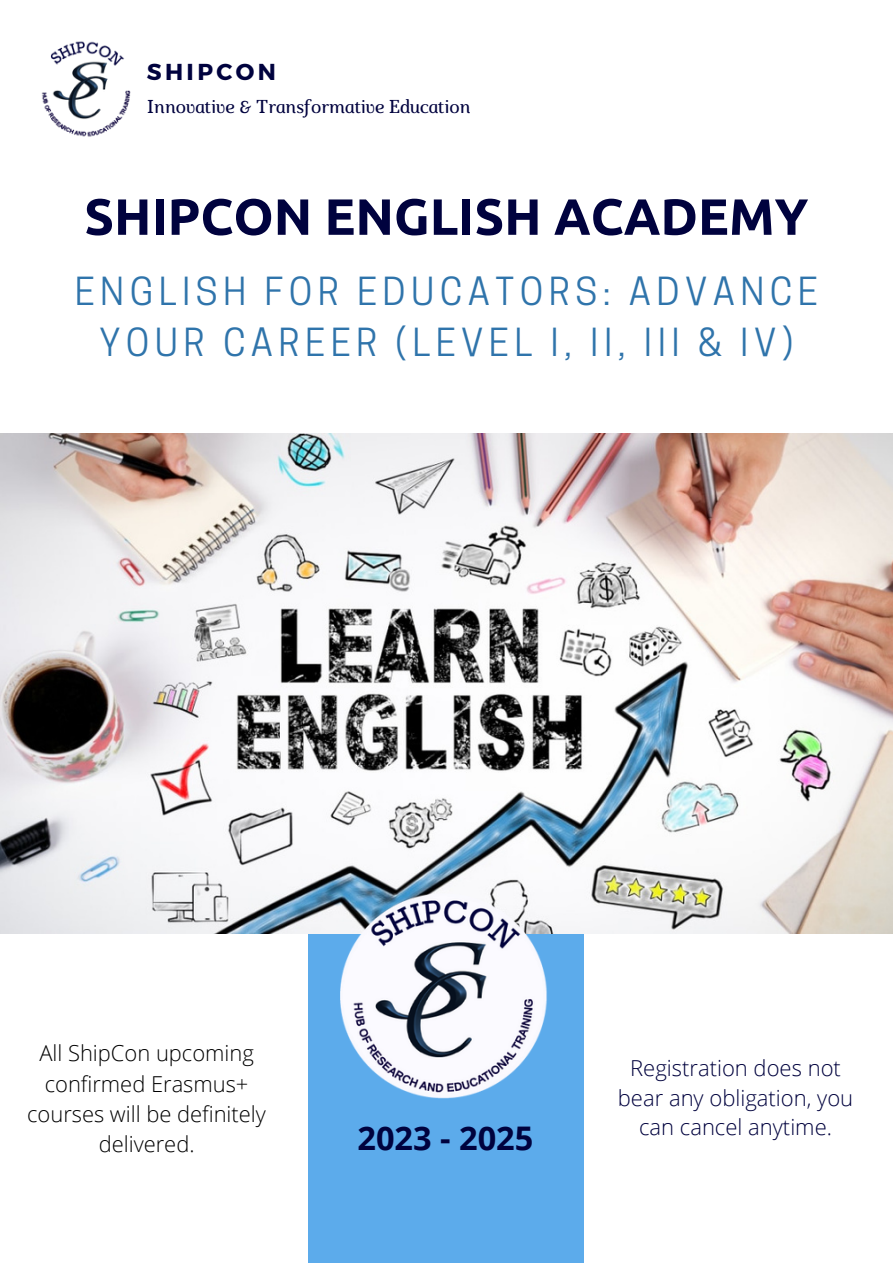
<style>
.page{position:relative;width:893px;height:1264px;background:#fff}
.page>*{position:absolute;margin:0;border:0;box-sizing:border-box;transform-origin:0 0}
.t1{font:700 51px "Ubuntu";color:#00023e}
.t2{font:36.3px/50.6px "Cooper Hewitt";letter-spacing:.15em;color:#2f74ab;text-align:center}
.t3{font:700 32.55px "Open Sans";color:#00023e}
.t4{font:700 23.1px "Montserrat";letter-spacing:.15em;color:#00023e}
.t5{font:300 22.05px/29.8px "Open Sans";color:#00023e;text-align:center}
.t6{font:300 21.9px/30.3px "Open Sans";color:#000;text-align:center}
.t7{font:italic 18.6px "Marta";color:#00023e}
</style>
<div class="page">
<img style="left:41px;top:41px;width:90px;height:96px">
<div style="left:308px;top:934px;width:275px;height:328px;background:#5cabeb"></div>
<img style="left:0;top:433px;width:892px;height:500px">
<img style="left:341px;top:893px;width:209px;height:205px">
<p class="t4" style="left:147px;top:57px;width:131px">SHIPCON</p>
<p class="t7" style="left:147px;top:99px;width:325px">Innovative &amp; Transformative Education</p>
<h1 class="t1" style="left:84px;top:187px;width:725px">SHIPCON ENGLISH ACADEMY</h1>
<h2 class="t2" style="left:75px;top:271px;width:744px">ENGLISH FOR EDUCATORS: ADVANCE<br>YOUR CAREER (LEVEL I, II, III &amp; IV)</h2>
<p class="t6" style="left:27px;top:1037px;width:240px">All ShipCon upcoming confirmed Erasmus+ courses will be definitely delivered.</p>
<h3 class="t3" style="left:357px;top:1114px;width:177px">2023 - 2025</h3>
<p class="t5" style="left:617px;top:1052px;width:237px">Registration does not bear any obligation, you can cancel anytime.</p>
</div>
